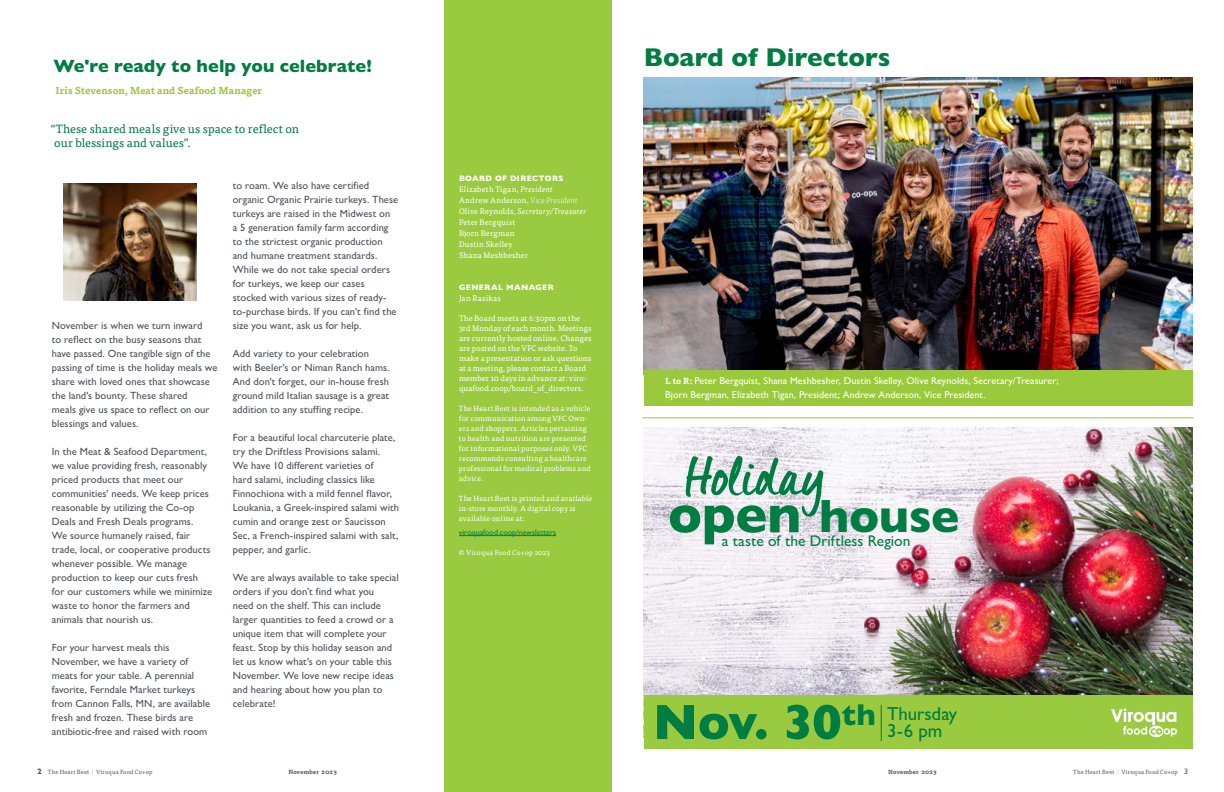
<style>
.page{position:relative;width:1224px;height:792px;background:#fff}
.page>*{position:absolute;margin:0;border:0;box-sizing:border-box;transform-origin:0 0}
.t1{font:800 53.4px "Gill Sans MT Pro";color:#007d43}
.t2{font:700 52.9px "Quintus";letter-spacing:.015em;color:#007d43}
.t3{font:800 47.3px "Gill Sans MT Pro";letter-spacing:-.005em;color:#007d43}
.t4{font:800 26px "Gill Sans MT Pro";color:#007d43}
.t5{font:500 18.9px/16.7px "Gill Sans MT Pro";color:#007d43}
.t6{font:800 18px "Gill Sans MT Pro";letter-spacing:.005em;color:#007d43}
.t7{font:500 15.5px "Gill Sans";color:#007d43}
.t8{font:12px/14px "Tisa Pro";color:#007d43}
.t9{font:500 10.5px/14px "Gill Sans MT Pro";letter-spacing:.005em;color:#4d525a}
.t10{font:500 10px/13.6px "Gill Sans MT Pro";letter-spacing:.01em;color:#fff}
.t11{font:700 10px "Tisa Pro";letter-spacing:.005em;color:#9aca3f}
.t12{font:8px/10px "Tisa Pro";letter-spacing:.01em;color:#fff}
.t13{font:800 8px "Gill Sans MT Pro";letter-spacing:.045em;color:#fff}
.t14{font:500 8px "Gill Sans MT Pro";color:#007d43}
.t15{font:8px "Tisa Pro";letter-spacing:.035em;color:#fff}
.t16{font:7.5px/10px "Tisa Pro";letter-spacing:.02em;color:#fff}
.t17{font:7px "Tisa Pro";letter-spacing:.03em;color:#fff}
.t18{font:6px "Tisa Pro";letter-spacing:.03em;color:#58595b}
.t19{font:700 6px "Tisa Pro";letter-spacing:.02em;color:#58595b}
.s1{font-family:"Gill Sans MT Pro";font-weight:800;font-size:8px}
.s2{color:#b6b8b9}
.s3{font-style:italic}
.s4{font-weight:300;font-style:italic}
.s5{font-family:"Tisa Pro";font-weight:700;font-size:8.7px}
.s6{font-weight:800;font-size:50.1px}
.s7{font-weight:800;font-size:30.4px}
.s8{font-family:"Gill Sans MT Pro";font-weight:500;font-size:8px}
</style>
<div class="page">
<img style="left:644px;top:427px;width:548px;height:269px">
<div style="left:444px;top:0;width:168px;height:792px;background:#9aca3f"></div>
<hr style="left:459px;top:535px;width:97px;height:1px;background:#007d43">
<img style="left:644px;top:77px;width:548px;height:293px">
<div style="left:644px;top:370px;width:548px;height:36px;background:#9aca3c"></div>
<img style="left:63px;top:184px;width:133px;height:117px">
<hr style="left:642px;top:418px;width:552px;height:1px;background:#9aca3c">
<div style="left:644px;top:696px;width:548px;height:53px;background:#9aca3f"></div>
<svg style="left:1111px;top:708px;width:66px;height:29px"></svg>
<hr style="left:881px;top:705px;width:1px;height:36px;background:#007d43">
<h3 class="t6" style="left:54px;top:55px;width:320px">We're ready to help you celebrate!</h3>
<p class="t11" style="left:56px;top:82px;width:208px">Iris Stevenson, Meat and Seafood Manager</p>
<p class="t8" style="left:54px;top:121px;width:246px;text-indent:-4px">“These shared meals give us space to reflect on our blessings and values”.</p>
<p class="t9" style="left:52px;top:318px;width:167px">November is when we turn inward<br>to reflect on the busy seasons that have passed. One tangible sign of the passing of time is the holiday meals we share with loved ones that showcase the land's bounty. These shared<br>meals give us space to reflect on our blessings and values.</p>
<p class="t9" style="left:52px;top:444px;width:162px">In the Meat &amp; Seafood Department, we value providing fresh, reasonably priced products that meet our communities' needs. We keep prices reasonable by utilizing the Co-op<br>Deals and Fresh Deals programs.<br>We source humanely raised, fair trade, local, or cooperative products whenever possible. We manage production to keep our cuts fresh for our customers while we minimize waste to honor the farmers and animals that nourish us.</p>
<p class="t9" style="left:52px;top:640px;width:160px">For your harvest meals this November, we have a variety of meats for your table. A perennial favorite, Ferndale Market turkeys from Cannon Falls, MN, are available fresh and frozen. These birds are antibiotic-free and raised with room</p>
<p class="t9" style="left:233px;top:178px;width:167px">to roam. We also have certified organic Organic Prairie turkeys. These turkeys are raised in the Midwest on<br>a 5 generation family farm according to the strictest organic production and humane treatment standards.<br>While we do not take special orders for turkeys, we keep our cases stocked with various sizes of ready&shy;to-purchase birds. If you can't find the size you want, ask us for help.</p>
<p class="t9" style="left:233px;top:346px;width:158px">Add variety to your celebration with Beeler's or Niman Ranch hams.<br>And don't forget, our in-house fresh ground mild Italian sausage is a great addition to any stuffing recipe.</p>
<p class="t9" style="left:233px;top:430px;width:168px">For a beautiful local charcuterie plate, try the Driftless Provisions salami.<br>We have 10 different varieties of<br>hard salami, including classics like Finnochiona with a mild fennel flavor, Loukania, a Greek-inspired salami with cumin and orange zest or Saucisson Sec, a French-inspired salami with salt, pepper, and garlic.</p>
<p class="t9" style="left:233px;top:570px;width:167px">We are always available to take special orders if you don’t find what you<br>need on the shelf. This can include larger quantities to feed a crowd or a unique item that will complete your feast. Stop by this holiday season and let us know what's on your table this<br>November. We love new recipe ideas and hearing about how you plan to celebrate!</p>
<p class="t18" style="left:37px;top:767px;width:117px"><span class="s1">2</span> The Heart Beet <span class="s2">|</span> Viroqua Food Co+op</p>
<p class="t19" style="left:288px;top:767px;width:50px">November 2023</p>
<p class="t13" style="left:459px;top:173px;width:106px">BOARD OF DIRECTORS</p>
<p class="t12" style="left:459px;top:183px;width:129px;line-height:11px">Elizabeth Tigan, <span class="s3">President<br></span>Andrew Anderson, <span class="s4">Vice President<br></span>Olive Reynolds, <span class="s3">Secretary/Treasurer<br></span>Peter Bergquist<br>Bjorn Bergman<br>Dustin Skelley<br>Shana Meshbesher</p>
<p class="t13" style="left:459px;top:282px;width:96px">GENERAL MANAGER</p>
<p class="t15" style="left:459px;top:292px;width:44px">Jan Rasikas</p>
<p class="t12" style="left:459px;top:313px;width:134px">The Board meets at 6:30pm on the 3rd Monday of each month. Meetings are currently hosted online. Changes are posted on the VFC website. To make a presentation or ask questions at a meeting, please contact a Board member 10 days in advance at: viro&shy;quafood.coop/board_of_directors.</p>
<p class="t16" style="left:459px;top:403px;width:133px">The Heart Beet is intended as a vehicle for communication among VFC Own&shy;ers and shoppers. Articles pertaining to health and nutrition are presented for informational purposes only. VFC recommends consulting a healthcare professional for medical problems and advice.</p>
<p class="t16" style="left:459px;top:493px;width:135px">The Heart Beet is printed and available in-store monthly. A digital copy is available online at:</p>
<p class="t14" style="left:459px;top:527px;width:99px">viroquafood.coop/newsletters</p>
<p class="t17" style="left:459px;top:547px;width:92px">© Viroqua Food Co+op 2023</p>
<h3 class="t4" style="left:644px;top:42px;width:248px">Board of Directors</h3>
<p class="t10" style="left:665px;top:374px;width:395px"><span class="s5">L to R:</span> Peter Bergquist, Shana Meshbesher, Dustin Skelley, Olive Reynolds, Secretary/Treasurer;<br>Bjorn Bergman, Elizabeth Tigan, President; Andrew Anderson, Vice President.</p>
<h2 class="t2" style="left:686px;top:436px;width:140px">Holiday</h2>
<h3 class="t3" style="left:819px;top:489px;width:142px">house</h3>
<h1 class="t1" style="left:668px;top:483px;width:135px">open</h1>
<h3 class="t7" style="left:722px;top:532px;width:190px">a taste of the Driftless Region</h3>
<h3 class="t5" style="left:887px;top:705px;width:72px;text-indent:-234px"><span class="s6">Nov. 30</span><span class="s7">th</span> Thursday<br>3-6 pm</h3>
<p class="t19" style="left:888px;top:767px;width:50px">November 2023</p>
<p class="t18" style="left:1073px;top:767px;width:116px">The Heart Beet <span class="s2">|</span> Viroqua Food Co+op <span class="s8">3</span></p>
</div>
